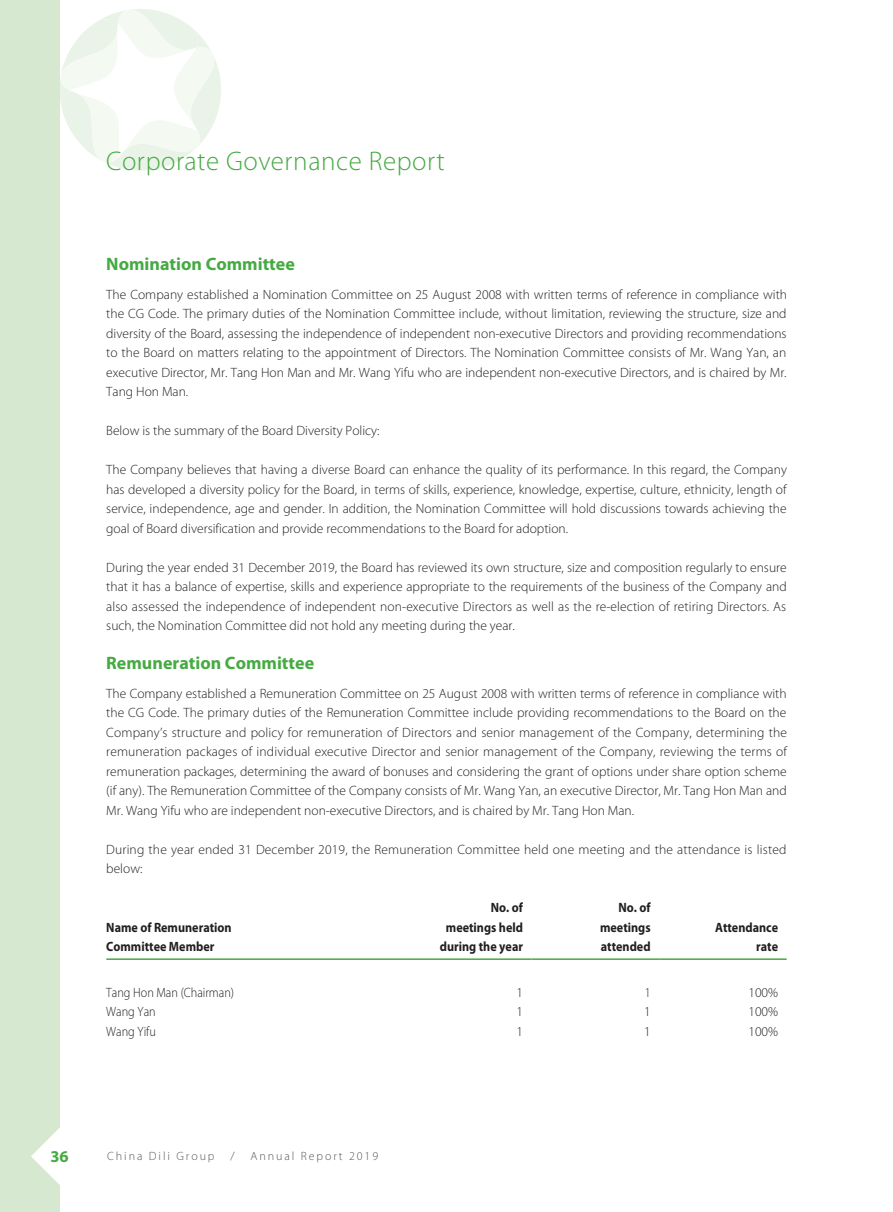
<style>
.page{position:relative;width:893px;height:1212px;background:#fff}
.page>*{position:absolute;margin:0;border:0;box-sizing:border-box;transform-origin:0 0}
.t1{font:300 27px "Myriad Pro";letter-spacing:.02em;color:#46aa42}
.t2{font:700 18px "Myriad Pro";color:#46aa42}
.t3{font:700 16.5px "Myriad Pro";color:#46aa42}
.t4{font:300 13.5px/19.5px "Myriad Pro";color:#231f20;text-align:justify}
.t5{font:700 13.5px/19.5px "Myriad Pro";color:#231f20;text-align:right;scale:.9 1}
.t6{font:300 13.5px "Myriad Pro";color:#231f20;scale:.9 1}
.t7{font:300 12px "Myriad Pro";letter-spacing:.16em;color:#57585a}
</style>
<div class="page">
<svg style="left:60px;top:9px;width:161px;height:162px"></svg>
<div style="left:0;top:0;width:60px;height:1212px;background:#d6e8d0"></div>
<svg style="left:31px;top:1128px;width:29px;height:57px"></svg>
<hr style="left:106px;top:958px;width:298px;height:2px;background:#46aa42">
<hr style="left:404px;top:958px;width:127px;height:2px;background:#46aa42">
<hr style="left:531px;top:958px;width:128px;height:2px;background:#46aa42">
<hr style="left:659px;top:958px;width:128px;height:2px;background:#46aa42">
<h1 class="t1" style="left:106px;top:145px;width:340px">Corporate Governance Report</h1>
<h2 class="t2" style="left:106px;top:252px;width:190px">Nomination Committee</h2>
<p class="t4" style="left:106px;top:284px;width:682px">The Company established a Nomination Committee on 25 August 2008 with written terms of reference in compliance with the CG Code. The primary duties of the Nomination Committee include, without limitation, reviewing the structure, size and diversity of the Board, assessing the independence of independent non-executive Directors and providing recommendations to the Board on matters relating to the appointment of Directors. The Nomination Committee consists of Mr. Wang Yan, an executive Director, Mr. Tang Hon Man and Mr. Wang Yifu who are independent non-executive Directors, and is chaired by Mr.<br>Tang Hon Man.</p>
<p class="t4" style="left:106px;top:421px;width:275px">Below is the summary of the Board Diversity Policy:</p>
<p class="t4" style="left:106px;top:460px;width:682px">The Company believes that having a diverse Board can enhance the quality of its performance. In this regard, the Company has developed a diversity policy for the Board, in terms of skills, experience, knowledge, expertise, culture, ethnicity, length of service, independence, age and gender. In addition, the Nomination Committee will hold discussions towards achieving the goal of Board diversification and provide recommendations to the Board for adoption.</p>
<p class="t4" style="left:106px;top:557px;width:682px">During the year ended 31 December 2019, the Board has reviewed its own structure, size and composition regularly to ensure that it has a balance of expertise, skills and experience appropriate to the requirements of the business of the Company and also assessed the independence of independent non-executive Directors as well as the re-election of retiring Directors. As such, the Nomination Committee did not hold any meeting during the year.</p>
<h2 class="t2" style="left:106px;top:651px;width:209px">Remuneration Committee</h2>
<p class="t4" style="left:106px;top:683px;width:682px">The Company established a Remuneration Committee on 25 August 2008 with written terms of reference in compliance with the CG Code. The primary duties of the Remuneration Committee include providing recommendations to the Board on the Company’s structure and policy for remuneration of Directors and senior management of the Company, determining the remuneration packages of individual executive Director and senior management of the Company, reviewing the terms of remuneration packages, determining the award of bonuses and considering the grant of options under share option scheme (if any). The Remuneration Committee of the Company consists of Mr. Wang Yan, an executive Director, Mr. Tang Hon Man and Mr. Wang Yifu who are independent non-executive Directors, and is chaired by Mr. Tang Hon Man.</p>
<p class="t4" style="left:106px;top:839px;width:682px">During the year ended 31 December 2019, the Remuneration Committee held one meeting and the attendance is listed below:</p>
<p class="t5" style="left:106px;top:917px;width:141px;text-align:left">Name of Remuneration<br>Committee Member</p>
<p class="t5" style="left:440px;top:897px;width:94px">No. of meetings held during the year</p>
<p class="t5" style="left:600px;top:897px;width:58px;text-align:justify;text-indent:18px">No. of meetings attended</p>
<p class="t5" style="left:715px;top:917px;width:72px">Attendance rate</p>
<p class="t6" style="left:106px;top:984px;width:144px">Tang Hon Man (Chairman)</p>
<p class="t4" style="left:516px;top:982px;width:8px">1</p>
<p class="t6" style="left:645px;top:984px;width:8px">1</p>
<p class="t4" style="left:748px;top:982px;width:31px">100%</p>
<p class="t6" style="left:106px;top:1003px;width:56px">Wang Yan</p>
<p class="t4" style="left:516px;top:1002px;width:8px">1</p>
<p class="t4" style="left:644px;top:1002px;width:8px">1</p>
<p class="t4" style="left:748px;top:1002px;width:31px">100%</p>
<p class="t6" style="left:106px;top:1023px;width:57px">Wang Yifu</p>
<p class="t4" style="left:516px;top:1021px;width:8px">1</p>
<p class="t4" style="left:644px;top:1021px;width:8px">1</p>
<p class="t4" style="left:748px;top:1021px;width:31px">100%</p>
<p class="t3" style="left:50px;top:1145px;width:20px">36</p>
<p class="t7" style="left:107px;top:1149px;width:109px">China Dili Group</p>
<p class="t7" style="left:230px;top:1149px;width:6px">/</p>
<p class="t7" style="left:250px;top:1149px;width:129px">Annual Report 2019</p>
</div>
